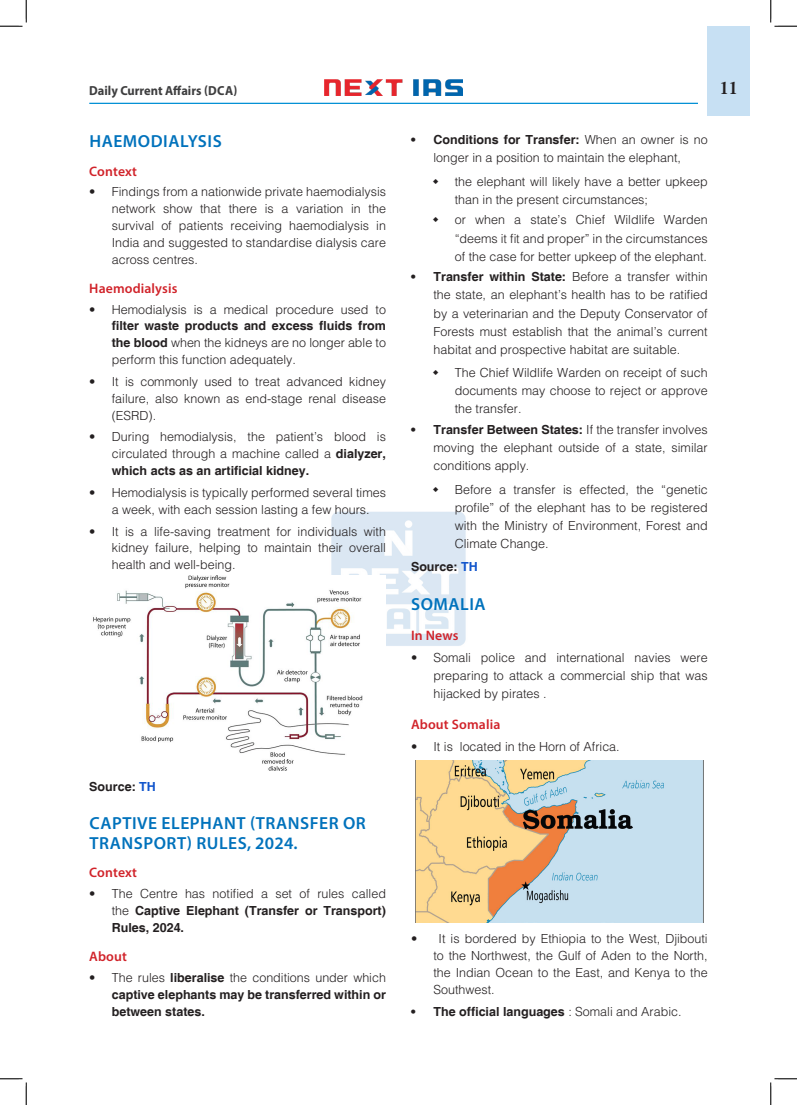
<style>
.page{position:relative;width:797px;height:1105px;background:#fff}
.page>*{position:absolute;margin:0;border:0;box-sizing:border-box;transform-origin:0 0}
.H-1{font:600 17.5px/20.1px "Myriad Pro";letter-spacing:.03em;color:#0072bc}
.t1{font:17.5px "Calis MT Bol";color:#231f20}
.H-2{font:600 13.75px "Myriad Pro";letter-spacing:.01em;color:#d1232a}
.t2{font:700 13.12px "Myriad Pro";color:#3e3e3f;scale:.95 1}
.t3{font:300 12.5px/16.9px "Helvetica";color:#231f20;text-align:justify}
.body{font:700 12.5px/16.9px "Helvetica";color:#231f20;text-align:justify}
.s1{font-weight:700}
.s2{color:#15c}
.s3{font-weight:300}
</style>
<div class="page">
<div style="left:707px;top:26px;width:43px;height:89px;background:#c7e0f3"></div>
<img style="left:325px;top:80px;width:137px;height:15px">
<hr style="left:89px;top:103px;width:609px;height:1px;background:#008fd5">
<img style="left:331px;top:511px;width:135px;height:135px">
<img style="left:93px;top:576px;width:292px;height:194px">
<img style="left:415px;top:760px;width:288px;height:162px">
<svg style="left:0;top:0;width:27px;height:27px"></svg>
<svg style="left:0;top:1078px;width:27px;height:27px"></svg>
<svg style="left:770px;top:0;width:27px;height:27px"></svg>
<svg style="left:770px;top:1078px;width:27px;height:27px"></svg>
<p class="t2" style="left:89px;top:82px;width:157px">Daily Current Affairs (DCA)</p>
<h1 class="t1" style="left:719px;top:78px;width:19px">11</h1>
<p class="H-1" style="left:89px;top:131px;width:134px">HAEMODIALYSIS</p>
<p class="H-2" style="left:89px;top:162px;width:49px">Context</p>
<p class="t3" style="left:112px;top:183px;width:276px;text-indent:-22px">• Findings from a nationwide private haemodialysis network show that there is a variation in the survival of patients receiving haemodialysis in India and suggested to standardise dialysis care across centres.</p>
<p class="H-2" style="left:89px;top:280px;width:90px">Haemodialysis</p>
<p class="t3" style="left:112px;top:300px;width:276px;text-indent:-22px">• Hemodialysis is a medical procedure used to <span class="s1">filter waste products and excess fluids from the blood</span> when the kidneys are no longer able to perform this function adequately.</p>
<p class="t3" style="left:112px;top:373px;width:276px;text-indent:-22px">• It is commonly used to treat advanced kidney failure, also known as end-stage renal disease (ESRD).</p>
<p class="t3" style="left:112px;top:428px;width:276px;text-indent:-22px">• During hemodialysis, the patient’s blood is circulated through a machine called a <span class="s1">dialyzer, which acts as an artificial kidney.</span></p>
<p class="t3" style="left:89px;top:484px;width:298px;text-align:center">• Hemodialysis is typically performed several times a week, with each session lasting a few hours.</p>
<p class="t3" style="left:112px;top:522px;width:276px;text-indent:-22px">• It is a life-saving treatment for individuals with kidney failure, helping to maintain their overall health and well-being.</p>
<p class="t3" style="left:411px;top:130px;width:298px;line-height:18.1px;text-align:center"><span class="s1">• Conditions for Transfer:</span> When an owner is no longer in a position to maintain the elephant,</p>
<p class="t3" style="left:455px;top:172px;width:254px;line-height:18.1px">the elephant will likely have a better upkeep than in the present circumstances;</p>
<p class="t3" style="left:455px;top:210px;width:254px;line-height:18.1px">or when a state’s Chief Wildlife Warden “deems it fit and proper” in the circumstances of the case for better upkeep of the elephant.</p>
<p class="t3" style="left:433px;top:267px;width:276px;line-height:18.1px;text-indent:-22px"><span class="s1">• Transfer within State:</span> Before a transfer within the state, an elephant’s health has to be ratified by a veterinarian and the Deputy Conservator of Forests must establish that the animal’s current habitat and prospective habitat are suitable.</p>
<p class="t3" style="left:455px;top:363px;width:254px;line-height:18.1px">The Chief Wildlife Warden on receipt of such documents may choose to reject or approve the transfer.</p>
<p class="t3" style="left:433px;top:420px;width:276px;line-height:18.1px;text-indent:-22px"><span class="s1">• Transfer Between States:</span> If the transfer involves moving the elephant outside of a state, similar conditions apply.</p>
<p class="t3" style="left:455px;top:480px;width:254px;line-height:18.1px">Before a transfer is effected, the “genetic profile” of the elephant has to be registered with the Ministry of Environment, Forest and Climate Change.</p>
<p class="body" style="left:411px;top:559px;width:68px">Source: <span class="s2">TH</span></p>
<p class="H-1" style="left:411px;top:594px;width:76px">SOMALIA</p>
<p class="H-2" style="left:411px;top:626px;width:49px">In News</p>
<p class="t3" style="left:433px;top:648px;width:276px;line-height:18.1px;text-indent:-22px">• Somali police and international navies were preparing to attack a commercial ship that was hijacked by pirates .</p>
<p class="H-2" style="left:411px;top:715px;width:91px">About Somalia</p>
<p class="t3" style="left:411px;top:737px;width:210px">• It is located in the Horn of Africa.</p>
<p class="body" style="left:89px;top:779px;width:68px">Source: <span class="s2">TH</span></p>
<p class="H-1" style="left:89px;top:812px;width:278px">CAPTIVE ELEPHANT (TRANSFER OR<br>TRANSPORT) RULES, 2024.</p>
<p class="H-2" style="left:89px;top:864px;width:49px">Context</p>
<p class="body" style="left:112px;top:885px;width:276px;text-indent:-22px"><span class="s3">• The Centre has notified a set of rules called the</span> Captive Elephant (Transfer or Transport)<br>Rules, 2024.</p>
<p class="H-2" style="left:89px;top:948px;width:39px">About</p>
<p class="body" style="left:112px;top:969px;width:276px;text-indent:-22px"><span class="s3">• The rules</span> liberalise <span class="s3">the conditions under which </span>captive elephants may be transferred within or between states.</p>
<p class="t3" style="left:433px;top:930px;width:276px;text-indent:-22px">• It is bordered by Ethiopia to the West, Djibouti to the Northwest, the Gulf of Aden to the North, the Indian Ocean to the East, and Kenya to the Southwest.</p>
<p class="body" style="left:411px;top:1003px;width:272px">• The official languages <span class="s3">: Somali and Arabic.</span></p>
</div>
